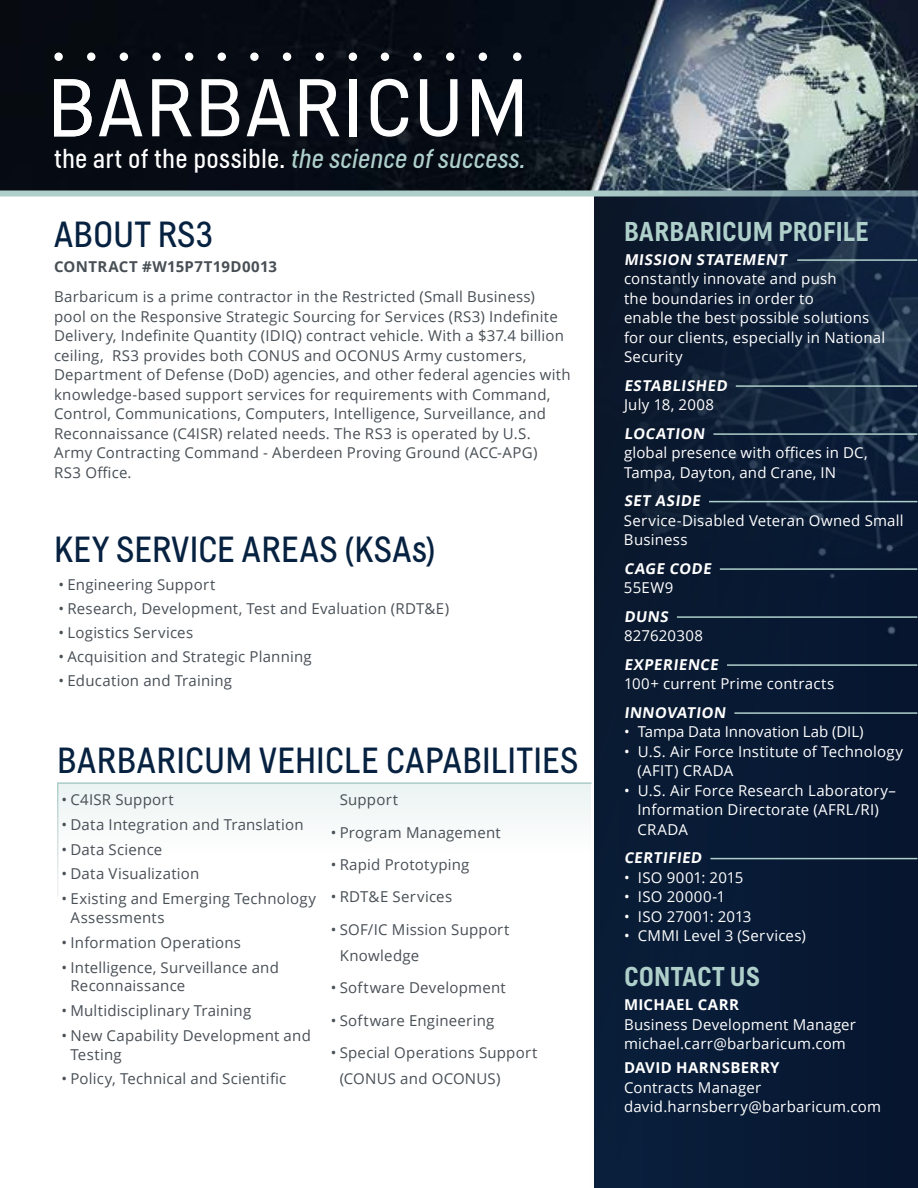
<style>
.page{position:relative;width:918px;height:1188px;background:#fff}
.page>*{position:absolute;margin:0;border:0;box-sizing:border-box;transform-origin:0 0}
.t1{font:300 36px "Helsinki";letter-spacing:.015em;color:#072241}
.t2{font:500 27px "Helsinki";letter-spacing:.015em;color:#aecfca}
.t3{font:300 26.25px "Helsinki";letter-spacing:.01em;color:#fff}
.t4{font:15px/19.5px "Open Sans";letter-spacing:.015em;color:#484f55}
.t5{font:15px/19.5px "Open Sans";letter-spacing:.015em;color:#fff}
.t6{font:700 15px "Open Sans";letter-spacing:.025em;color:#fff}
.t7{font:15px "Open Sans";letter-spacing:-.005em;color:#fff}
.t8{font:700 15px "Open Sans";letter-spacing:.025em;color:#484f55}
.s1{font-style:italic;color:#aecfca}
</style>
<div class="page">
<img style="left:0;top:0;width:918px;height:190px">
<svg style="left:99px;top:79px;width:43px;height:57px"></svg>
<svg style="left:152px;top:79px;width:40px;height:57px"></svg>
<svg style="left:202px;top:79px;width:37px;height:57px"></svg>
<svg style="left:247px;top:79px;width:43px;height:57px"></svg>
<svg style="left:300px;top:79px;width:40px;height:57px"></svg>
<div style="left:349px;top:79px;width:8px;height:57px;background:#fff"></div>
<svg style="left:371px;top:79px;width:37px;height:58px"></svg>
<svg style="left:420px;top:79px;width:37px;height:58px"></svg>
<svg style="left:472px;top:79px;width:50px;height:57px"></svg>
<div style="left:54px;top:53px;width:9px;height:8px;background:#fff;border-radius:50%"></div>
<div style="left:479px;top:53px;width:8px;height:8px;background:#fff;border-radius:50%"></div>
<div style="left:87px;top:53px;width:8px;height:8px;background:#fff;border-radius:50%"></div>
<div style="left:152px;top:53px;width:9px;height:8px;background:#fff;border-radius:50%"></div>
<div style="left:218px;top:53px;width:8px;height:8px;background:#fff;border-radius:50%"></div>
<div style="left:283px;top:53px;width:8px;height:8px;background:#fff;border-radius:50%"></div>
<div style="left:381px;top:53px;width:8px;height:8px;background:#fff;border-radius:50%"></div>
<div style="left:513px;top:53px;width:8px;height:8px;background:#fff;border-radius:50%"></div>
<div style="left:349px;top:53px;width:8px;height:8px;background:#fff;border-radius:50%"></div>
<div style="left:413px;top:52px;width:9px;height:9px;background:#fff;border-radius:50%"></div>
<div style="left:120px;top:53px;width:8px;height:8px;background:#fff;border-radius:50%"></div>
<div style="left:185px;top:53px;width:8px;height:8px;background:#fff;border-radius:50%"></div>
<div style="left:250px;top:53px;width:9px;height:8px;background:#fff;border-radius:50%"></div>
<div style="left:315px;top:53px;width:9px;height:8px;background:#fff;border-radius:50%"></div>
<div style="left:446px;top:53px;width:8px;height:8px;background:#fff;border-radius:50%"></div>
<svg style="left:54px;top:79px;width:38px;height:57px"></svg>
<div style="left:0;top:190px;width:918px;height:6px;background:#aecfca"></div>
<img style="left:587px;top:190px;width:331px;height:998px">
<hr style="left:797px;top:259px;width:120px;height:2px;background:#aecfca">
<hr style="left:736px;top:385px;width:181px;height:2px;background:#aecfca">
<hr style="left:713px;top:433px;width:204px;height:2px;background:#aecfca">
<hr style="left:709px;top:501px;width:208px;height:1px;background:#aecfca">
<hr style="left:720px;top:568px;width:197px;height:2px;background:#aecfca">
<hr style="left:677px;top:616px;width:240px;height:2px;background:#aecfca">
<hr style="left:727px;top:664px;width:190px;height:2px;background:#aecfca">
<hr style="left:734px;top:712px;width:183px;height:2px;background:#aecfca">
<hr style="left:710px;top:858px;width:207px;height:1px;background:#aecfca">
<svg style="left:57px;top:782px;width:536px;height:116px"></svg>
<h3 class="t3" style="left:54px;top:143px;width:473px">the art of the possible. <span class="s1">the science of success.</span></h3>
<h1 class="t1" style="left:54px;top:213px;width:161px">ABOUT RS3</h1>
<p class="t8" style="left:54px;top:256px;width:225px">CONTRACT #W15P7T19D0013</p>
<p class="t4" style="left:54px;top:287px;width:518px">Barbaricum is a prime contractor in the Restricted (Small Business)<br>pool on the Responsive Strategic Sourcing for Services (RS3) Indefinite Delivery, Indefinite Quantity (IDIQ) contract vehicle. With a $37.4 billion ceiling, RS3 provides both CONUS and OCONUS Army customers, Department of Defense (DoD) agencies, and other federal agencies with knowledge-based support services for requirements with Command, Control, Communications, Computers, Intelligence, Surveillance, and Reconnaissance (C4ISR) related needs. The RS3 is operated by U.S.<br>Army Contracting Command - Aberdeen Proving Ground (ACC-APG)<br>RS3 Office.</p>
<h1 class="t1" style="left:54px;top:528px;width:383px">KEY SERVICE AREAS (KSAs)</h1>
<p class="t4" style="left:58px;top:575px;width:158px">• Engineering Support</p>
<p class="t4" style="left:58px;top:599px;width:392px">• Research, Development, Test and Evaluation (RDT&amp;E)</p>
<p class="t4" style="left:58px;top:623px;width:136px">• Logistics Services</p>
<p class="t4" style="left:58px;top:647px;width:255px">• Acquisition and Strategic Planning</p>
<p class="t4" style="left:58px;top:671px;width:175px">• Education and Training</p>
<h1 class="t1" style="left:57px;top:739px;width:523px">BARBARICUM VEHICLE CAPABILITIES</h1>
<p class="t4" style="left:62px;top:790px;width:114px">• C4ISR Support</p>
<p class="t4" style="left:62px;top:814px;width:244px">• Data Integration and Translation</p>
<p class="t4" style="left:62px;top:839px;width:102px">• Data Science</p>
<p class="t4" style="left:62px;top:864px;width:139px">• Data Visualization</p>
<p class="t4" style="left:70px;top:889px;width:247px;line-height:18.8px;text-indent:-9px">• Existing and Emerging Technology<br>Assessments</p>
<p class="t4" style="left:62px;top:932px;width:181px">• Information Operations</p>
<p class="t4" style="left:70px;top:957px;width:210px;line-height:18.8px;text-indent:-9px">• Intelligence, Surveillance and<br>Reconnaissance</p>
<p class="t4" style="left:62px;top:1001px;width:191px">• Multidisciplinary Training</p>
<p class="t4" style="left:70px;top:1026px;width:242px;line-height:18.8px;text-indent:-9px">• New Capability Development and<br>Testing</p>
<p class="t4" style="left:62px;top:1069px;width:226px">• Policy, Technical and Scientific</p>
<p class="t4" style="left:340px;top:790px;width:60px">Support</p>
<p class="t4" style="left:331px;top:822px;width:172px">• Program Management</p>
<p class="t4" style="left:331px;top:854px;width:140px">• Rapid Prototyping</p>
<p class="t4" style="left:331px;top:887px;width:123px">• RDT&amp;E Services</p>
<p class="t4" style="left:340px;top:916px;width:171px;line-height:26.4px;text-indent:-9px">• SOF/IC Mission Support<br>Knowledge</p>
<p class="t4" style="left:331px;top:978px;width:177px">• Software Development</p>
<p class="t4" style="left:331px;top:1010px;width:165px">• Software Engineering</p>
<p class="t4" style="left:340px;top:1039px;width:199px;line-height:26.4px;text-indent:-9px">• Special Operations Support (CONUS and OCONUS)</p>
<h2 class="t2" style="left:624px;top:215px;width:246px">BARBARICUM PROFILE</h2>
<p class="t6" style="left:624px;top:249px;width:167px">MISSION STATEMENT</p>
<p class="t5" style="left:624px;top:269px;width:263px">constantly innovate and push<br>the boundaries in order to<br>enable the best possible solutions for our clients, especially in National<br>Security</p>
<p class="t6" style="left:624px;top:375px;width:107px">ESTABLISHED</p>
<p class="t5" style="left:624px;top:395px;width:92px">July 18, 2008</p>
<p class="t6" style="left:624px;top:423px;width:85px">LOCATION</p>
<p class="t5" style="left:624px;top:443px;width:245px">global presence with offices in DC,<br>Tampa, Dayton, and Crane, IN</p>
<p class="t6" style="left:624px;top:490px;width:80px">SET ASIDE</p>
<p class="t5" style="left:624px;top:510px;width:281px">Service-Disabled Veteran Owned Small<br>Business</p>
<p class="t6" style="left:624px;top:558px;width:91px">CAGE CODE</p>
<p class="t5" style="left:624px;top:578px;width:51px">55EW9</p>
<p class="t6" style="left:624px;top:606px;width:48px">DUNS</p>
<p class="t5" style="left:624px;top:626px;width:80px">827620308</p>
<p class="t6" style="left:624px;top:654px;width:98px">EXPERIENCE</p>
<p class="t5" style="left:624px;top:674px;width:212px">100+ current Prime contracts</p>
<p class="t6" style="left:624px;top:702px;width:106px">INNOVATION</p>
<p class="t7" style="left:624px;top:721px;width:241px">• Tampa Data Innovation Lab (DIL)</p>
<p class="t5" style="left:638px;top:741px;width:267px;text-indent:-14px">• U.S. Air Force Institute of Technology (AFIT) CRADA</p>
<p class="t5" style="left:638px;top:780px;width:260px;text-indent:-14px">• U.S. Air Force Research Laboratory–<br>Information Directorate (AFRL/RI)<br>CRADA</p>
<p class="t6" style="left:624px;top:847px;width:82px">CERTIFIED</p>
<p class="t5" style="left:624px;top:867px;width:121px">• ISO 9001: 2015</p>
<p class="t5" style="left:624px;top:887px;width:103px">• ISO 20000-1</p>
<p class="t5" style="left:624px;top:906px;width:129px">• ISO 27001: 2013</p>
<p class="t5" style="left:624px;top:926px;width:183px">• CMMI Level 3 (Services)</p>
<h2 class="t2" style="left:624px;top:961px;width:137px">CONTACT US</h2>
<p class="t6" style="left:624px;top:994px;width:117px">MICHAEL CARR</p>
<p class="t5" style="left:624px;top:1014px;width:234px">Business Development Manager michael.carr@barbaricum.com</p>
<p class="t6" style="left:624px;top:1057px;width:157px">DAVID HARNSBERRY</p>
<p class="t5" style="left:624px;top:1077px;width:259px">Contracts Manager david.harnsberry@barbaricum.com</p>
</div>
